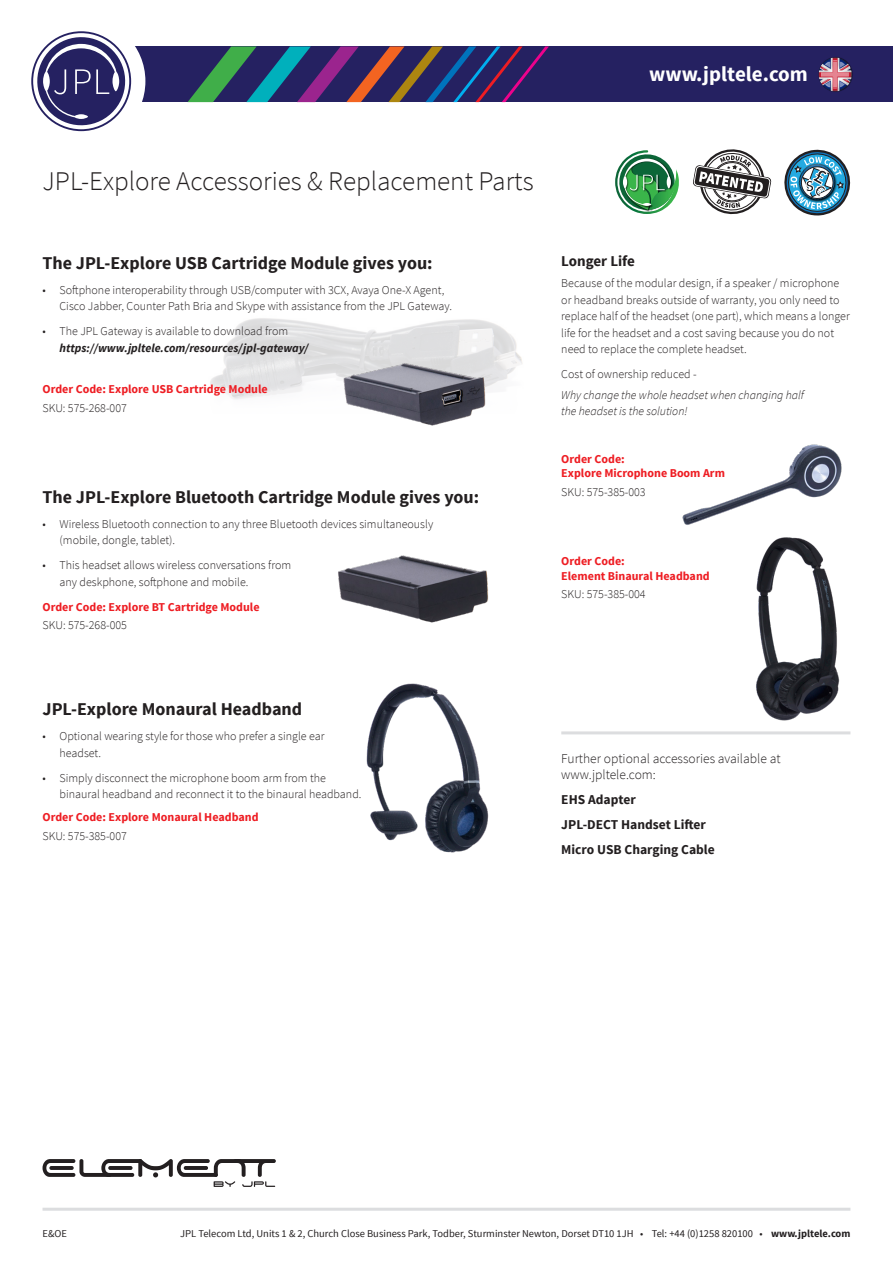
<style>
.page{position:relative;width:893px;height:1263px;background:#fff}
.page>*{position:absolute;margin:0;border:0;box-sizing:border-box;transform-origin:0 0}
.t1{font:300 27px "Source Sans Pro";color:#231f20}
.t2{font:700 21px "Source Sans Pro";color:#fff}
.t3{font:700 18px "Source Sans Pro";color:#231f20}
.t4{font:700 15px "Source Sans Pro";color:#231f20}
.t5{font:300 13.5px/16.2px "Source Sans Pro";color:#231f20}
.t6{font:700 13.5px "Source Sans Pro";color:#231f20}
.t7{font:300 12px/16.5px "Source Sans Pro";color:#231f20}
.t8{font:700 12px "Source Sans Pro";color:#ee1d23}
.t9{font:italic 700 12px/16.5px "Source Sans Pro";color:#231f20}
.t10{font:italic 300 12px/16.5px "Source Sans Pro";color:#231f20}
.t11{font:10.5px "Source Sans Pro";color:#231f20}
.s1{font-weight:300;font-style:normal}
.s2{font-weight:700}
</style>
<div class="page">
<img style="left:210px;top:318px;width:313px;height:81px">
<img style="left:340px;top:347px;width:155px;height:79px">
<img style="left:338px;top:555px;width:151px;height:68px">
<hr style="left:561px;top:731px;width:289px;height:3px;background:#dcdddf">
<svg style="left:615px;top:150px;width:64px;height:64px"></svg>
<svg style="left:693px;top:149px;width:75px;height:66px"></svg>
<svg style="left:795px;top:149px;width:56px;height:67px"></svg>
<img style="left:768px;top:149px;width:34px;height:58px">
<svg style="left:43px;top:1159px;width:233px;height:28px"></svg>
<hr style="left:43px;top:1208px;width:807px;height:3px;background:#dcdddf">
<img style="left:756px;top:578px;width:84px;height:143px">
<img style="left:366px;top:683px;width:123px;height:170px">
<img style="left:682px;top:444px;width:160px;height:134px">
<div style="left:128px;top:46px;width:765px;height:56px;background:#252161"></div>
<svg style="left:188px;top:46px;width:361px;height:56px"></svg>
<div style="left:17px;top:17px;width:128px;height:128px;background:#fff;border-radius:50%"></div>
<svg style="left:34px;top:32px;width:96px;height:98px"></svg>
<div style="left:31px;top:31px;width:100px;height:100px;border:2px solid #252161;border-radius:50%"></div>
<img style="left:818px;top:57px;width:35px;height:35px">
<p class="t2" style="left:649px;top:60px;width:160px">www.jpltele.com</p>
<p class="t1" style="left:43px;top:165px;width:493px">JPL-Explore Accessories &amp; Replacement Parts</p>
<p class="t3" style="left:43px;top:251px;width:392px">The JPL-Explore USB Cartridge Module gives you:</p>
<p class="t7" style="left:60px;top:281px;width:394px;text-indent:-17px">• Softphone interoperability through USB/computer with 3CX, Avaya One-X Agent,<br>Cisco Jabber, Counter Path Bria and Skype with assistance from the JPL Gateway.</p>
<p class="t9" style="left:60px;top:323px;width:250px;text-indent:-17px"><span class="s1">• The JPL Gateway is available to download from </span>https://www.jpltele.com/resources/jpl-gateway/</p>
<p class="t8" style="left:43px;top:381px;width:227px">Order Code: Explore USB Cartridge Module</p>
<p class="t7" style="left:43px;top:400px;width:86px">SKU: 575-268-007</p>
<p class="t3" style="left:43px;top:485px;width:438px">The JPL-Explore Bluetooth Cartridge Module gives you:</p>
<p class="t7" style="left:60px;top:515px;width:375px;text-indent:-17px">• Wireless Bluetooth connection to any three Bluetooth devices simultaneously (mobile, dongle, tablet).</p>
<p class="t7" style="left:60px;top:557px;width:233px;text-indent:-17px">• This headset allows wireless conversations from any deskphone, softphone and mobile.</p>
<p class="t8" style="left:43px;top:599px;width:219px">Order Code: Explore BT Cartridge Module</p>
<p class="t7" style="left:43px;top:617px;width:86px">SKU: 575-268-005</p>
<p class="t4" style="left:561px;top:252px;width:75px">Longer Life</p>
<p class="t7" style="left:561px;top:275px;width:290px">Because of the modular design, if a speaker / microphone or headband breaks outside of warranty, you only need to replace half of the headset (one part), which means a longer life for the headset and a cost saving because you do not need to replace the complete headset.</p>
<p class="t7" style="left:561px;top:366px;width:137px">Cost of ownership reduced -</p>
<p class="t10" style="left:561px;top:387px;width:244px">Why change the whole headset when changing half the headset is the solution!</p>
<p class="t8" style="left:561px;top:451px;width:65px">Order Code:</p>
<p class="t8" style="left:561px;top:466px;width:165px">Explore Microphone Boom Arm</p>
<p class="t7" style="left:561px;top:484px;width:86px">SKU: 575-385-003</p>
<p class="t8" style="left:561px;top:553px;width:65px">Order Code:</p>
<p class="t8" style="left:561px;top:568px;width:150px">Element Binaural Headband</p>
<p class="t7" style="left:561px;top:586px;width:86px">SKU: 575-385-004</p>
<p class="t3" style="left:43px;top:698px;width:261px">JPL-Explore Monaural Headband</p>
<p class="t7" style="left:60px;top:728px;width:266px;text-indent:-17px">• Optional wearing style for those who prefer a single ear headset.</p>
<p class="t7" style="left:60px;top:769px;width:303px;text-indent:-17px">• Simply disconnect the microphone boom arm from the binaural headband and reconnect it to the binaural headband.</p>
<p class="t8" style="left:43px;top:809px;width:218px">Order Code: Explore Monaural Headband</p>
<p class="t7" style="left:43px;top:827px;width:86px">SKU: 575-385-007</p>
<p class="t5" style="left:561px;top:751px;width:221px">Further optional accessories available at www.jpltele.com:</p>
<p class="t6" style="left:561px;top:791px;width:76px">EHS Adapter</p>
<p class="t6" style="left:561px;top:816px;width:146px">JPL-DECT Handset Lifter</p>
<p class="t6" style="left:561px;top:840px;width:155px">Micro USB Charging Cable</p>
<p class="t11" style="left:43px;top:1227px;width:26px">E&amp;OE</p>
<p class="t11" style="left:180px;top:1227px;width:672px">JPL Telecom Ltd, Units 1 &amp; 2, Church Close Business Park, Todber, Sturminster Newton, Dorset DT10 1JH • Tel: +44 (0)1258 820100 • <span class="s2">www.jpltele.com</span></p>
</div>
